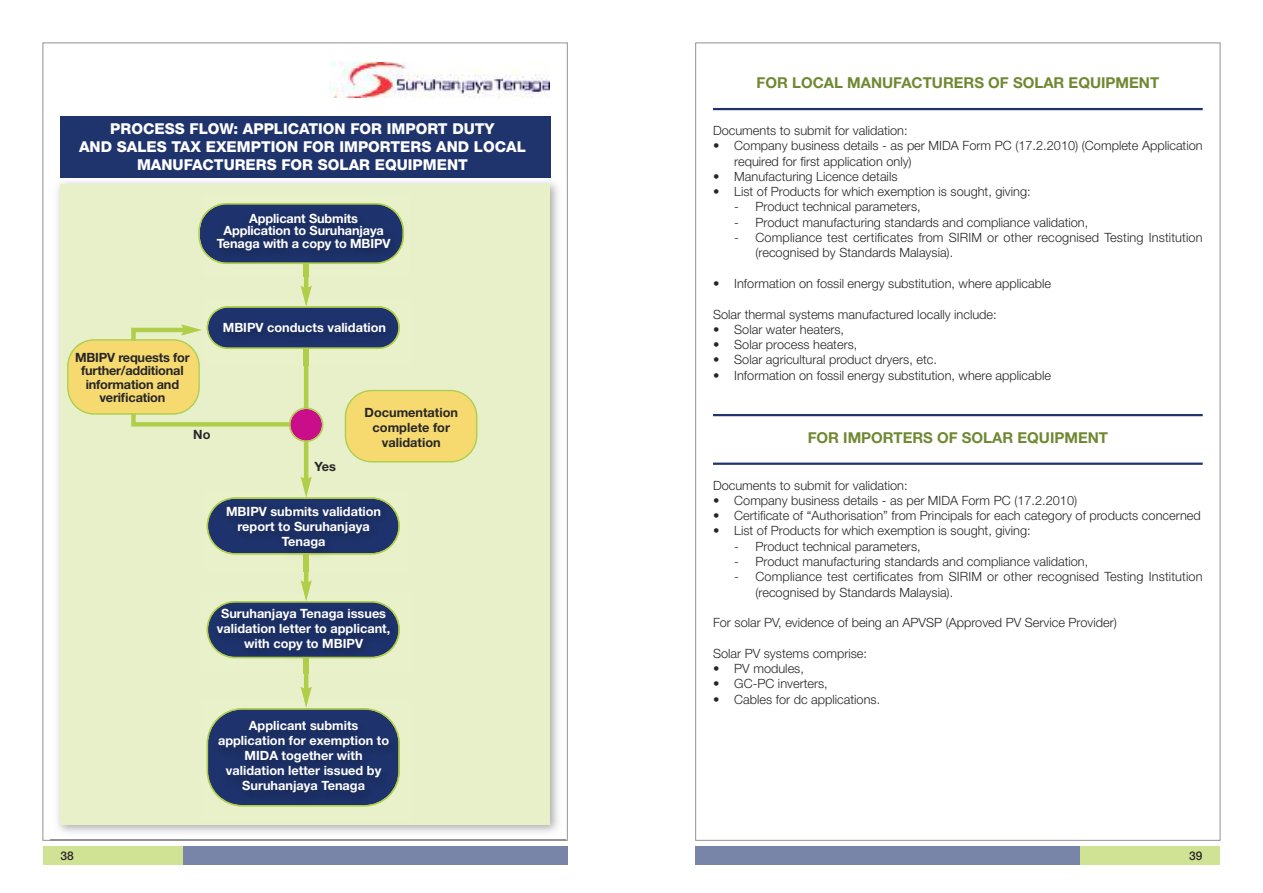
<style>
.page{position:relative;width:1263px;height:893px;background:#fff}
.page>*{position:absolute;margin:0;border:0;box-sizing:border-box;transform-origin:0 0}
.t1{font:800 15px/18px "Helvetica Neue LT Std";color:#fff;text-align:center}
.t2{font:700 15px "Helvetica Neue LT Std";color:#708832}
.t3{font:300 12.75px/15.3px "Helvetica Neue LT Std";color:#272627}
.t4{font:700 12.75px/15px "Helvetica Neue LT Std";color:#fff;text-align:center}
.t5{font:700 12.75px/13.5px "Helvetica Neue LT Std";letter-spacing:-.015em;color:#272627;text-align:center}
.t6{font:500 12px "Helvetica Neue LT Std";color:#272627}
</style>
<div class="page">
<div style="left:695px;top:846px;width:385px;height:18px;background:#7885a8"></div>
<div style="left:1080px;top:846px;width:140px;height:18px;background:#d0e293"></div>
<div style="left:183px;top:846px;width:385px;height:18px;background:#7885a8"></div>
<div style="left:43px;top:846px;width:140px;height:18px;background:#d0e293"></div>
<hr style="left:713px;top:108px;width:490px;height:2px;background:#1f336d">
<hr style="left:713px;top:414px;width:490px;height:2px;background:#1f336d">
<hr style="left:713px;top:463px;width:490px;height:2px;background:#1f336d">
<img style="left:51px;top:174px;width:514px;height:667px">
<div style="left:60px;top:184px;width:490px;height:640px;background:#e8f0c9"></div>
<div style="left:61px;top:116px;width:490px;height:61px;background:#1f336d"></div>
<hr style="left:304px;top:319px;width:4px;height:161px;background:#b1ce4a">
<hr style="left:304px;top:639px;width:4px;height:52px;background:#b1ce4a">
<hr style="left:304px;top:532px;width:4px;height:52px;background:#b1ce4a">
<svg style="left:300px;top:476px;width:12px;height:21px"></svg>
<img style="left:207px;top:497px;width:193px;height:58px">
<img style="left:206px;top:626px;width:169px;height:47px">
<img style="left:304px;top:658px;width:4px;height:15px">
<svg style="left:300px;top:580px;width:12px;height:21px"></svg>
<img style="left:207px;top:601px;width:193px;height:57px">
<img style="left:206px;top:739px;width:163px;height:68px">
<svg style="left:300px;top:687px;width:12px;height:20px"></svg>
<img style="left:207px;top:708px;width:193px;height:98px">
<hr style="left:304px;top:238px;width:4px;height:52px;background:#b1ce4a">
<svg style="left:67px;top:286px;width:410px;height:176px"></svg>
<svg style="left:198px;top:217px;width:111px;height:60px"></svg>
<img style="left:202px;top:203px;width:202px;height:61px">
<img style="left:330px;top:62px;width:219px;height:35px">
<p class="t1" style="left:79px;top:121px;width:448px">PROCESS FLOW: APPLICATION FOR IMPORT DUTY<br>AND SALES TAX EXEMPTION FOR IMPORTERS AND LOCAL<br>MANUFACTURERS FOR SOLAR EQUIPMENT</p>
<p class="t4" style="left:217px;top:213px;width:175px;line-height:12.8px">Applicant Submits<br>Application to Suruhanjaya<br>Tenaga with a copy to MBIPV</p>
<p class="t5" style="left:75px;top:352px;width:116px">MBIPV requests for further/additional information and verification</p>
<p class="t5" style="left:193px;top:429px;width:19px">No</p>
<p class="t4" style="left:223px;top:321px;width:165px">MBIPV conducts validation</p>
<p class="t5" style="left:315px;top:461px;width:23px">Yes</p>
<p class="t5" style="left:365px;top:406px;width:95px;line-height:15px">Documentation complete for validation</p>
<p class="t4" style="left:226px;top:505px;width:157px">MBIPV submits validation report to Suruhanjaya<br>Tenaga</p>
<p class="t4" style="left:217px;top:607px;width:175px">Suruhanjaya Tenaga issues validation letter to applicant, with copy to MBIPV</p>
<p class="t4" style="left:218px;top:720px;width:173px">Applicant submits application for exemption to<br>MIDA together with validation letter issued by<br>Suruhanjaya Tenaga</p>
<p class="t2" style="left:756px;top:77px;width:404px">FOR LOCAL MANUFACTURERS OF SOLAR EQUIPMENT</p>
<p class="t3" style="left:713px;top:124px;width:196px">Documents to submit for validation:</p>
<p class="t3" style="left:734px;top:139px;width:470px;text-indent:-21px">• Company business details - as per MIDA Form PC (17.2.2010) (Complete Application required for first application only)</p>
<p class="t3" style="left:713px;top:170px;width:186px">• Manufacturing Licence details</p>
<p class="t3" style="left:713px;top:185px;width:319px">• List of Products for which exemption is sought, giving:</p>
<p class="t3" style="left:734px;top:200px;width:188px">- Product technical parameters,</p>
<p class="t3" style="left:734px;top:216px;width:356px">- Product manufacturing standards and compliance validation,</p>
<p class="t3" style="left:755px;top:231px;width:449px;text-indent:-21px">- Compliance test certificates from SIRIM or other recognised Testing Institution (recognised by Standards Malaysia).</p>
<p class="t3" style="left:713px;top:277px;width:339px">• Information on fossil energy substitution, where applicable</p>
<p class="t3" style="left:713px;top:308px;width:285px">Solar thermal systems manufactured locally include:</p>
<p class="t3" style="left:713px;top:323px;width:133px">• Solar water heaters,</p>
<p class="t3" style="left:713px;top:338px;width:146px">• Solar process heaters,</p>
<p class="t3" style="left:713px;top:353px;width:225px">• Solar agricultural product dryers, etc.</p>
<p class="t3" style="left:713px;top:369px;width:339px">• Information on fossil energy substitution, where applicable</p>
<p class="t2" style="left:808px;top:432px;width:302px">FOR IMPORTERS OF SOLAR EQUIPMENT</p>
<p class="t3" style="left:713px;top:479px;width:196px">Documents to submit for validation:</p>
<p class="t3" style="left:713px;top:494px;width:366px">• Company business details - as per MIDA Form PC (17.2.2010)</p>
<p class="t3" style="left:713px;top:509px;width:489px">• Certificate of “Authorisation” from Principals for each category of products concerned</p>
<p class="t3" style="left:713px;top:524px;width:319px">• List of Products for which exemption is sought, giving:</p>
<p class="t3" style="left:734px;top:540px;width:188px">- Product technical parameters,</p>
<p class="t3" style="left:734px;top:555px;width:356px">- Product manufacturing standards and compliance validation,</p>
<p class="t3" style="left:755px;top:570px;width:449px;text-indent:-21px">- Compliance test certificates from SIRIM or other recognised Testing Institution (recognised by Standards Malaysia).</p>
<p class="t3" style="left:713px;top:616px;width:405px">For solar PV, evidence of being an APVSP (Approved PV Service Provider)</p>
<p class="t3" style="left:713px;top:647px;width:155px">Solar PV systems comprise:</p>
<p class="t3" style="left:713px;top:662px;width:92px">• PV modules,</p>
<p class="t3" style="left:713px;top:677px;width:116px">• GC-PC inverters,</p>
<p class="t3" style="left:713px;top:693px;width:169px">• Cables for dc applications.</p>
<p class="t6" style="left:60px;top:851px;width:15px">38</p>
<p class="t6" style="left:1189px;top:851px;width:15px">39</p>
</div>
